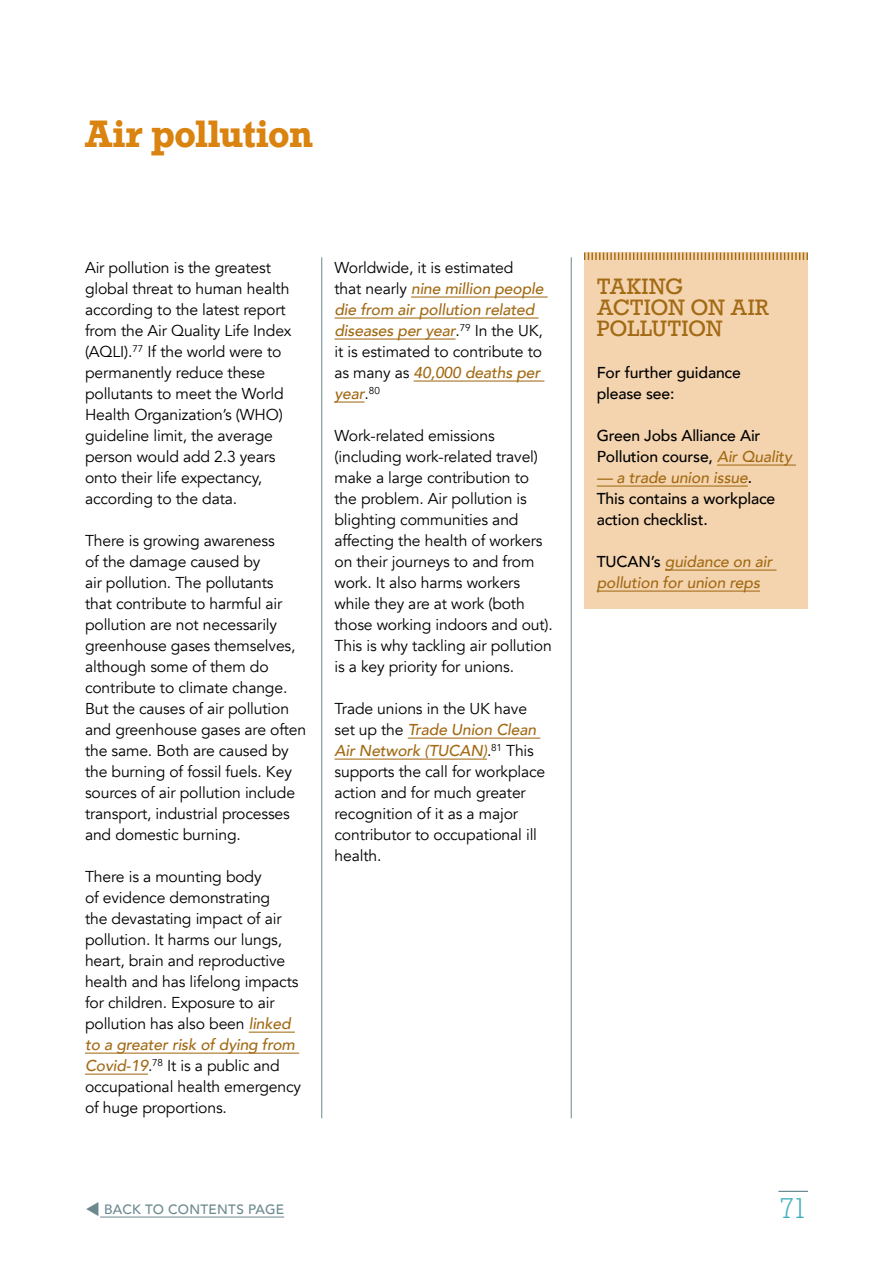
<style>
.page{position:relative;width:893px;height:1263px;background:#fff}
.page>*{position:absolute;margin:0;border:0;box-sizing:border-box;transform-origin:0 0}
.h3_subject_head_orange{font:700 36px "Rockwell Nova";letter-spacing:-.03em;color:#da830f}
.t1{font:300 27px "Rockwell Nova";color:#3eacbb}
.h4_box_subhead_rockwell_rust{font:21px/21px "Rockwell Nova";letter-spacing:-.015em;color:#a26a14}
.p_Body{font:15.75px/21px "Avenir";letter-spacing:-.01em;color:#000}
.p_box_out_body_orange{font:500 15.75px/21px "Avenir";letter-spacing:-.01em;color:#000}
.p_box_out_body_orange-2{font:italic 500 15.75px/21px "Avenir";letter-spacing:-.01em;color:#a26a14}
.t2{font:500 13.5px "Avenir";letter-spacing:.02em;color:#6b888f}
.s1{font-weight:500;font-style:italic;color:#a26a14}
.s2{font-style:italic;color:#a26a14}
.s3{font-style:normal;color:#000}
</style>
<div class="page">
<hr style="left:778px;top:1191px;width:30px;height:1px;background:#457178">
<hr style="left:100px;top:1217px;width:184px;height:1px;background:#6b888f">
<hr style="left:249px;top:1031px;width:46px;height:2px;background:#a26a14">
<hr style="left:85px;top:1052px;width:214px;height:2px;background:#a26a14">
<hr style="left:85px;top:1073px;width:63px;height:2px;background:#a26a14">
<hr style="left:411px;top:296px;width:137px;height:2px;background:#a26a14">
<hr style="left:334px;top:317px;width:204px;height:2px;background:#a26a14">
<hr style="left:334px;top:338px;width:121px;height:2px;background:#a26a14">
<hr style="left:414px;top:380px;width:130px;height:2px;background:#a26a14">
<hr style="left:334px;top:401px;width:30px;height:2px;background:#a26a14">
<hr style="left:408px;top:737px;width:132px;height:2px;background:#a26a14">
<hr style="left:334px;top:758px;width:153px;height:2px;background:#a26a14">
<div style="left:584px;top:253px;width:224px;height:105px;background:#f4d4af"></div>
<svg style="left:584px;top:252px;width:224px;height:8px"></svg>
<div style="left:584px;top:352px;width:224px;height:68px;background:#f4d4af"></div>
<div style="left:584px;top:415px;width:224px;height:131px;background:#f4d4af"></div>
<hr style="left:717px;top:464px;width:79px;height:2px;background:#a26a14">
<hr style="left:597px;top:485px;width:151px;height:2px;background:#a26a14">
<div style="left:584px;top:541px;width:224px;height:68px;background:#f4d4af"></div>
<hr style="left:665px;top:569px;width:111px;height:2px;background:#a26a14">
<hr style="left:597px;top:590px;width:163px;height:2px;background:#a26a14">
<hr style="left:321px;top:257px;width:1px;height:861px;background:#6b888f">
<hr style="left:571px;top:257px;width:1px;height:861px;background:#6b888f">
<p class="h3_subject_head_orange" style="left:85px;top:111px;width:230px">Air pollution</p>
<p class="p_Body" style="left:85px;top:257px;width:208px">Air pollution is the greatest global threat to human health according to the latest report from the Air Quality Life Index (AQLI).<sup>77</sup> If the world were to permanently reduce these pollutants to meet the World<br>Health Organization’s (WHO) guideline limit, the average person would add 2.3 years onto their life expectancy, according to the data.</p>
<p class="p_Body" style="left:85px;top:530px;width:223px">There is growing awareness<br>of the damage caused by<br>air pollution. The pollutants<br>that contribute to harmful air pollution are not necessarily greenhouse gases themselves, although some of them do contribute to climate change.<br>But the causes of air pollution and greenhouse gases are often the same. Both are caused by the burning of fossil fuels. Key sources of air pollution include transport, industrial processes and domestic burning.</p>
<p class="p_Body" style="left:85px;top:866px;width:218px">There is a mounting body<br>of evidence demonstrating<br>the devastating impact of air pollution. It harms our lungs, heart, brain and reproductive health and has lifelong impacts for children. Exposure to air pollution has also been <span class="s1">linked to a greater risk of dying from<br>Covid-19</span>.<sup>78</sup> It is a public and occupational health emergency of huge proportions.</p>
<p class="p_Body" style="left:334px;top:257px;width:211px">Worldwide, it is estimated that nearly <span class="s1">nine million people die from air pollution related diseases per year</span>.<sup>79</sup> In the UK, it is estimated to contribute to as many as <span class="s1">40,000 deaths per year</span>.<sup>80</sup></p>
<p class="p_Body" style="left:334px;top:425px;width:220px">Work-related emissions (including work-related travel) make a large contribution to the problem. Air pollution is blighting communities and affecting the health of workers on their journeys to and from work. It also harms workers while they are at work (both those working indoors and out).<br>This is why tackling air pollution is a key priority for unions.</p>
<p class="p_Body" style="left:334px;top:698px;width:212px">Trade unions in the UK have set up the <span class="s1">Trade Union Clean<br>Air Network (TUCAN)</span>.<sup>81</sup> This supports the call for workplace action and for much greater recognition of it as a major contributor to occupational ill health.</p>
<p class="h4_box_subhead_rockwell_rust" style="left:597px;top:276px;width:174px">TAKING<br>ACTION ON AIR<br>POLLUTION</p>
<p class="p_box_out_body_orange" style="left:597px;top:361px;width:146px">For further guidance please see:</p>
<p class="p_box_out_body_orange" style="left:597px;top:424px;width:197px">Green Jobs Alliance Air<br>Pollution course, <span class="s2">Air Quality</span></p>
<p class="p_box_out_body_orange" style="left:597px;top:466px;width:180px"><span class="s2">— a trade union issue</span>.<br>This contains a workplace action checklist.</p>
<p class="p_box_out_body_orange-2" style="left:597px;top:551px;width:177px"><span class="s3">TUCAN’s</span> guidance on air pollution for union reps</p>
<p class="t2" style="left:85px;top:1198px;width:201px">▼ BACK TO CONTENTS PAGE</p>
<h2 class="t1" style="left:779px;top:1191px;width:30px">71</h2>
</div>
